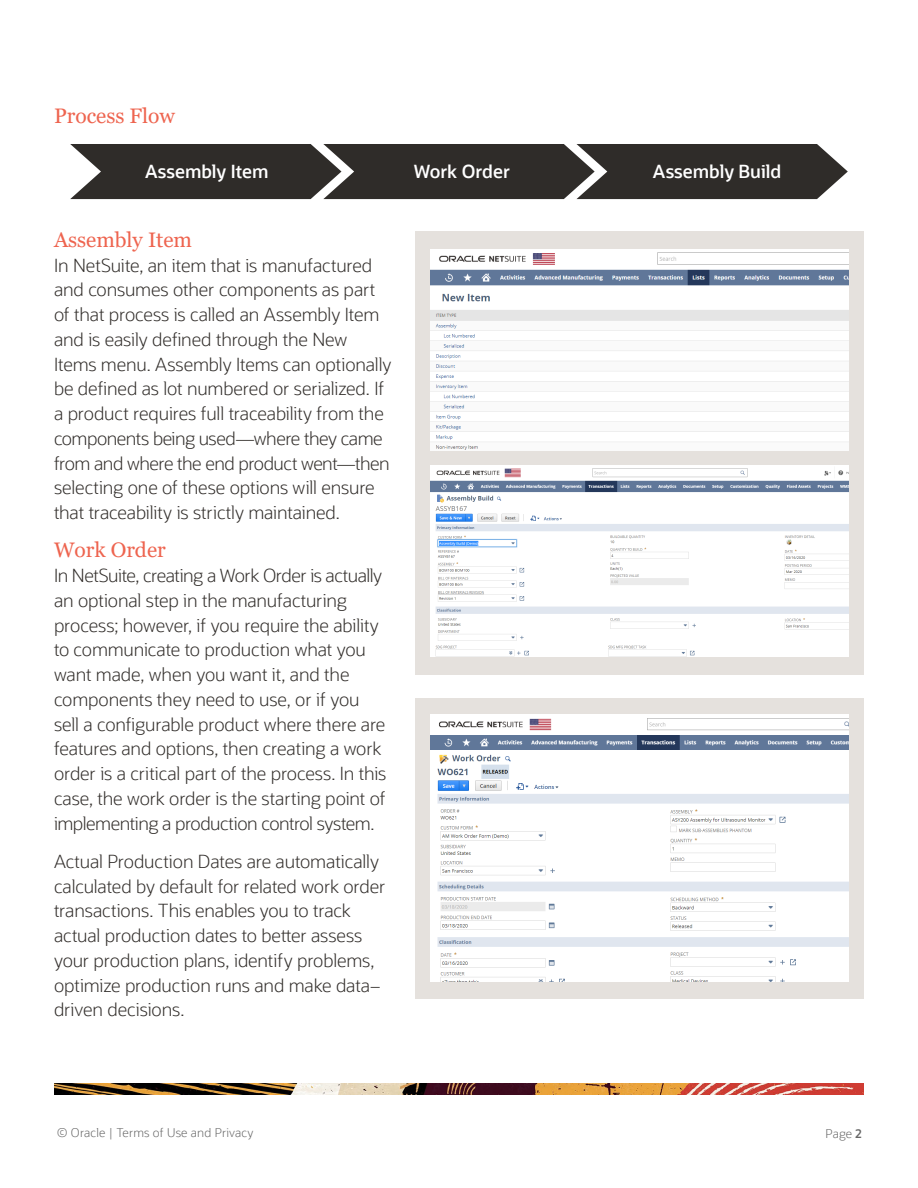
<style>
.page{position:relative;width:918px;height:1188px;background:#fff}
.page>*{position:absolute;margin:0;border:0;box-sizing:border-box;transform-origin:0 0}
.H2_Main_Body_Header{font:21px "Georgia";color:#ee644f}
.Main_Body_2019{font:300 18px/24.8px "Oracle Sans";letter-spacing:-.01em;color:#312d2a}
.Main_Body_2019-2{font:600 18px "Oracle Sans";color:#fff}
.t1{font:300 12px "Oracle Sans";letter-spacing:.015em;color:#666}
.s1{font-weight:600}
</style>
<div class="page">
<img style="left:54px;top:1084px;width:810px;height:10px">
<svg style="left:70px;top:144px;width:778px;height:55px;background:#3e3b38"></svg>
<div style="left:415px;top:231px;width:449px;height:444px;background:#e5e1dd"></div>
<div style="left:415px;top:699px;width:449px;height:300px;background:#e5e1dd"></div>
<img style="left:430px;top:250px;width:419px;height:201px">
<img style="left:430px;top:465px;width:419px;height:192px">
<img style="left:431px;top:714px;width:417px;height:268px">
<p class="H2_Main_Body_Header" style="left:54px;top:103px;width:123px">Process Flow</p>
<p class="Main_Body_2019-2" style="left:145px;top:160px;width:125px">Assembly Item</p>
<p class="Main_Body_2019-2" style="left:414px;top:160px;width:98px">Work Order</p>
<p class="Main_Body_2019-2" style="left:653px;top:160px;width:130px">Assembly Build</p>
<p class="H2_Main_Body_Header" style="left:54px;top:227px;width:140px">Assembly Item</p>
<p class="Main_Body_2019" style="left:54px;top:253px;width:339px">In NetSuite, an item that is manufactured and consumes other components as part of that process is called an Assembly Item and is easily defined through the New Items menu. Assembly Items can optionally be defined as lot numbered or serialized. If a product requires full traceability from the components being used—where they came from and where the end product went—then selecting one of these options will ensure that traceability is strictly maintained.</p>
<p class="H2_Main_Body_Header" style="left:54px;top:537px;width:113px">Work Order</p>
<p class="Main_Body_2019" style="left:54px;top:563px;width:334px">In NetSuite, creating a Work Order is actually an optional step in the manufacturing process; however, if you require the ability to communicate to production what you want made, when you want it, and the components they need to use, or if you sell a configurable product where there are features and options, then creating a work order is a critical part of the process. In this case, the work order is the starting point of implementing a production control system.</p>
<p class="Main_Body_2019" style="left:54px;top:849px;width:333px">Actual Production Dates are automatically calculated by default for related work order transactions. This enables you to track actual production dates to better assess your production plans, identify problems, optimize production runs and make data– driven decisions.</p>
<p class="t1" style="left:57px;top:1126px;width:198px">© Oracle | Terms of Use and Privacy</p>
<p class="t1" style="left:826px;top:1127px;width:38px">Page <span class="s1">2</span></p>
</div>
